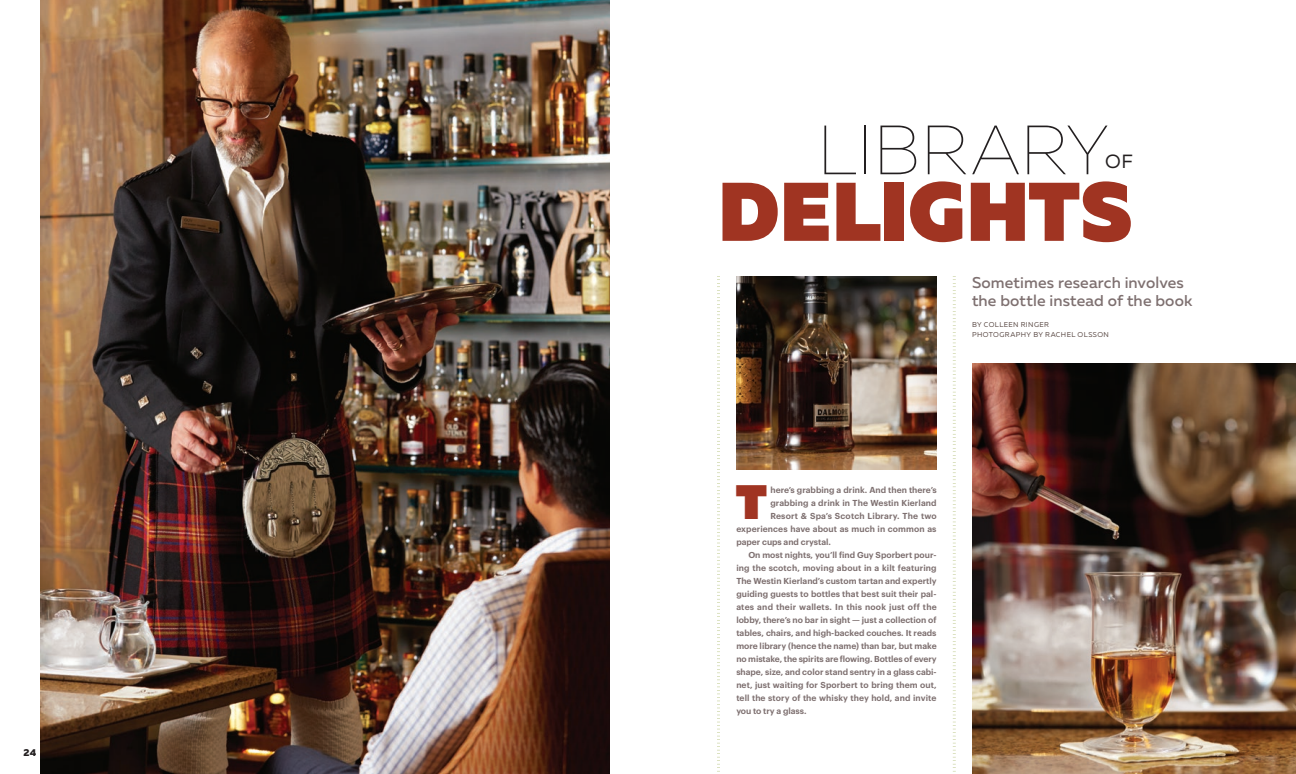
<style>
.page{position:relative;width:1296px;height:774px;background:#fff}
.page>*{position:absolute;margin:0;border:0;box-sizing:border-box;transform-origin:0 0}
.t1{font:900 83px "Muller";color:#a03422}
.t2{font:100 69.6px "Muller";color:#231f20}
.t3{font:800 48.3px "Muller";color:#a03422}
.t4{font:19.1px "Muller";color:#231f20}
.t5{font:500 15.6px/17.9px "Muller";letter-spacing:.01em;color:#7e7070}
.t6{font:600 8.5px "Graphik";letter-spacing:.005em;color:#7e7070}
.t7{font:7px/10px "Muller";letter-spacing:.055em;color:#594843}
</style>
<div class="page">
<svg style="left:717px;top:276px;width:3px;height:496px"></svg>
<svg style="left:953px;top:276px;width:3px;height:496px"></svg>
<img style="left:736px;top:276px;width:201px;height:193px">
<img style="left:40px;top:0;width:570px;height:774px">
<img style="left:972px;top:363px;width:324px;height:411px">
<h2 class="t2" style="left:817px;top:110px;width:294px">LIBRARY</h2>
<h3 class="t4" style="left:1105px;top:150px;width:29px">OF</h3>
<h1 class="t1" style="left:718px;top:159px;width:416px">DELIGHTS</h1>
<h3 class="t5" style="left:972px;top:274px;width:222px">Sometimes research involves the bottle instead of the book</h3>
<p class="t7" style="left:972px;top:320px;width:138px">BY COLLEEN RINGER<br>PHOTOGRAPHY BY RACHEL OLSSON</p>
<h3 class="t3" style="left:736px;top:471px;width:33px">T</h3>
<p class="t6" style="left:770px;top:484px;width:168px">here’s grabbing a drink. And then there’s</p>
<p class="t6" style="left:770px;top:497px;width:168px">grabbing a drink in The Westin Kierland</p>
<p class="t6" style="left:770px;top:510px;width:168px">Resort &amp; Spa’s Scotch Library. The two</p>
<p class="t6" style="left:736px;top:523px;width:202px">experiences have about as much in common as</p>
<p class="t6" style="left:736px;top:536px;width:96px">paper cups and crystal.</p>
<p class="t6" style="left:748px;top:549px;width:190px">On most nights, you’ll find Guy Sporbert pour-</p>
<p class="t6" style="left:736px;top:562px;width:202px">ing the scotch, moving about in a kilt featuring</p>
<p class="t6" style="left:736px;top:575px;width:202px">The Westin Kierland’s custom tartan and expertly</p>
<p class="t6" style="left:736px;top:588px;width:202px">guiding guests to bottles that best suit their pal-</p>
<p class="t6" style="left:736px;top:601px;width:202px">ates and their wallets. In this nook just off the</p>
<p class="t6" style="left:736px;top:614px;width:202px">lobby, there’s no bar in sight — just a collection of</p>
<p class="t6" style="left:736px;top:627px;width:202px">tables, chairs, and high-backed couches. It reads</p>
<p class="t6" style="left:736px;top:640px;width:202px">more library (hence the name) than bar, but make</p>
<p class="t6" style="left:736px;top:653px;width:202px">no mistake, the spirits are flowing. Bottles of every</p>
<p class="t6" style="left:736px;top:666px;width:202px">shape, size, and color stand sentry in a glass cabi-</p>
<p class="t6" style="left:736px;top:679px;width:202px">net, just waiting for Sporbert to bring them out,</p>
<p class="t6" style="left:736px;top:692px;width:202px">tell the story of the whisky they hold, and invite</p>
<p class="t6" style="left:736px;top:705px;width:72px">you to try a glass.</p>
</div>
